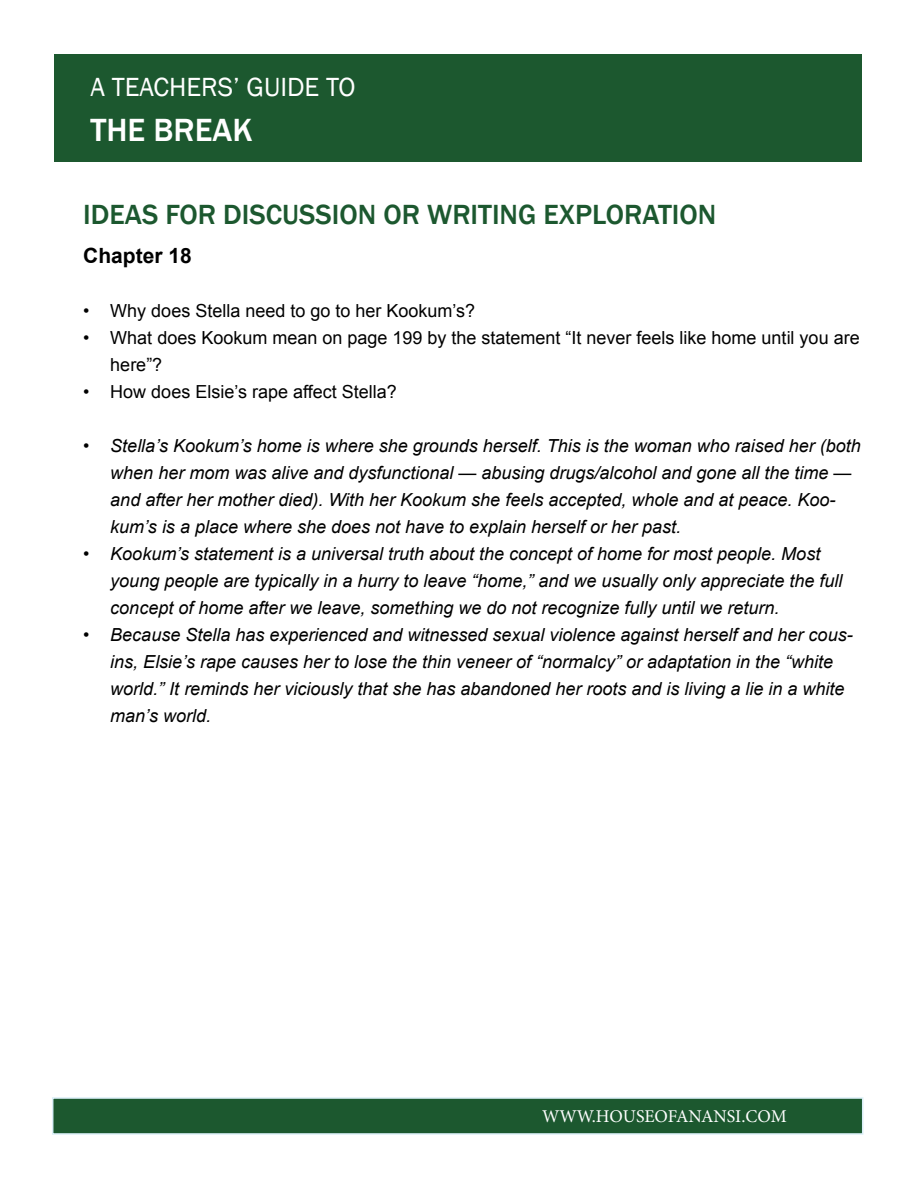
<style>
.page{position:relative;width:918px;height:1188px;background:#fff}
.page>*{position:absolute;margin:0;border:0;box-sizing:border-box;transform-origin:0 0}
.t1{font:500 33px "Franklin Gothic";color:#fff}
.t2{font:500 28.5px "Franklin Gothic";color:#1c582f}
.t3{font:27px "Franklin Gothic";color:#fff}
.t4{font:700 21px "Arial";color:#000}
.t5{font:italic 18px/27px "Arial";color:#000}
.t6{font:18px/27px "Arial";color:#000}
.t7{font:18px "Minion Pro";letter-spacing:-.005em;color:#fff}
</style>
<div class="page">
<div style="left:55px;top:54px;width:807px;height:108px;background:#1c582f"></div>
<div style="left:52px;top:1097px;width:811px;height:38px;background:#1c582f;border:2px solid #daeef7"></div>
<h3 class="t3" style="left:91px;top:70px;width:267px">A TEACHERS’ GUIDE TO</h3>
<h1 class="t1" style="left:91px;top:109px;width:164px">THE BREAK</h1>
<h2 class="t2" style="left:83px;top:197px;width:634px">IDEAS FOR DISCUSSION OR WRITING EXPLORATION</h2>
<p class="t4" style="left:83px;top:242px;width:110px">Chapter 18</p>
<p class="t6" style="left:83px;top:298px;width:393px">• Why does Stella need to go to her Kookum’s?</p>
<p class="t6" style="left:110px;top:325px;width:751px;text-indent:-27px">• What does Kookum mean on page 199 by the statement “It never feels like home until you are here”?</p>
<p class="t6" style="left:83px;top:379px;width:315px">• How does Elsie’s rape affect Stella?</p>
<p class="t5" style="left:110px;top:433px;width:752px;text-indent:-27px">• Stella’s Kookum’s home is where she grounds herself. This is the woman who raised her (both when her mom was alive and dysfunctional — abusing drugs/alcohol and gone all the time — and after her mother died). With her Kookum she feels accepted, whole and at peace. Koo&shy;kum’s is a place where she does not have to explain herself or her past.</p>
<p class="t5" style="left:110px;top:541px;width:734px;text-indent:-27px">• Kookum’s statement is a universal truth about the concept of home for most people. Most young people are typically in a hurry to leave “home,” and we usually only appreciate the full concept of home after we leave, something we do not recognize fully until we return.</p>
<p class="t5" style="left:110px;top:622px;width:744px;text-indent:-27px">• Because Stella has experienced and witnessed sexual violence against herself and her cous&shy;ins, Elsie’s rape causes her to lose the thin veneer of “normalcy” or adaptation in the “white world.” It reminds her viciously that she has abandoned her roots and is living a lie in a white man’s world.</p>
<p class="t7" style="left:542px;top:1104px;width:246px">WWW.HOUSEOFANANSI.COM</p>
</div>
